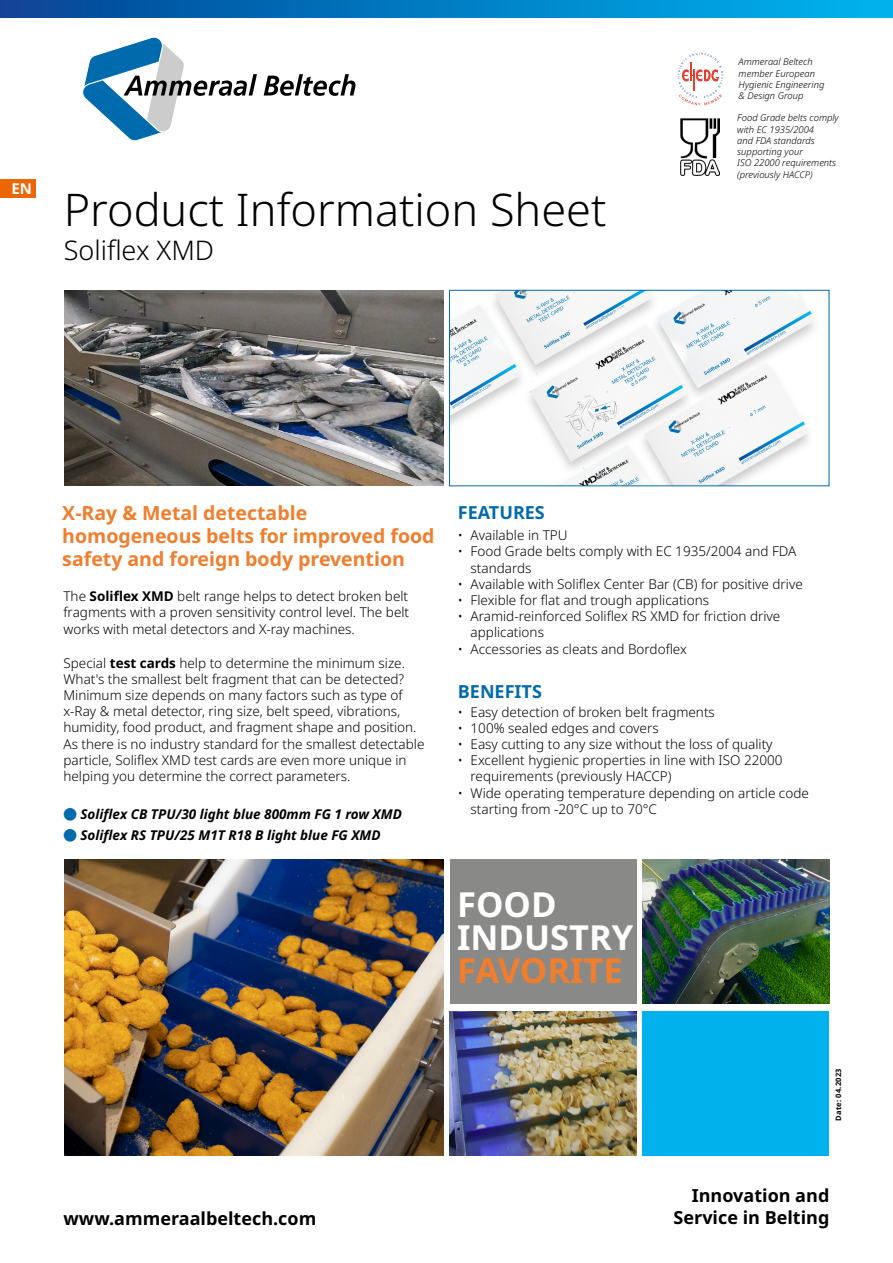
<style>
.page{position:relative;width:893px;height:1263px;background:#fff}
.page>*{position:absolute;margin:0;border:0;box-sizing:border-box;transform-origin:0 0}
.t1{font:300 45px "Noto Sans";color:#000}
.t2{font:700 34.5px/33px "Noto Sans";color:#fff}
.t3{font:700 34.5px "Noto Sans";color:#f07e2d}
.t4{font:300 27px "Noto Sans";color:#000}
.t5{font:700 19.5px/23.4px "Noto Sans";color:#f07e2d}
.t6{font:700 18px/21.6px "Noto Sans";color:#000;text-align:right}
.t7{font:700 18px "Noto Sans";color:#006bac}
.t8{font:700 15px "Noto Sans";color:#fff}
.t9{font:300 13.5px/16.2px "Noto Sans";color:#000}
.t10{font:italic 700 13.5px/20.4px "Noto Sans";color:#000}
.t11{font:italic 300 9.45px/11.2px "Noto Sans";color:#000}
.t12{font:700 7.5px "Noto Sans";letter-spacing:.03em;color:#000}
.s1{font-weight:700}
.s2{font-family:"Harvey Balls";font-weight:400;font-style:normal;color:#006bac}
</style>
<div class="page">
<svg style="left:82px;top:37px;width:175px;height:104px"></svg>
<svg style="left:264px;top:74px;width:91px;height:22px"></svg>
<div style="left:0;top:0;width:893px;height:18px;background:linear-gradient(to right,#054496,#00b6ef)"></div>
<img style="left:64px;top:859px;width:380px;height:296px">
<img style="left:642px;top:859px;width:187px;height:144px">
<img style="left:450px;top:1011px;width:186px;height:144px">
<div style="left:642px;top:1011px;width:187px;height:144px;background:#00b1eb"></div>
<img style="left:64px;top:290px;width:379px;height:196px">
<img style="left:451px;top:292px;width:363px;height:192px">
<div style="left:449px;top:290px;width:380px;height:196px;border:1px solid #006bac"></div>
<div style="left:450px;top:859px;width:186px;height:144px;background:#898988"></div>
<div style="left:0;top:179px;width:35px;height:19px;background:#ec6608"></div>
<svg style="left:677px;top:53px;width:46px;height:53px"></svg>
<img style="left:681px;top:119px;width:39px;height:56px">
<p class="t8" style="left:12px;top:178px;width:22px">EN</p>
<h1 class="t1" style="left:64px;top:178px;width:544px">Product Information Sheet</h1>
<h3 class="t4" style="left:64px;top:231px;width:152px">Soliflex XMD</h3>
<p class="t11" style="left:739px;top:56px;width:87px">Ammeraal Beltech member European<br>Hygienic Engineering &amp; Design Group</p>
<p class="t11" style="left:737px;top:113px;width:103px">Food Grade belts comply with EC 1935/2004<br>and FDA standards supporting your<br>ISO 22000 requirements (previously HACCP)</p>
<h3 class="t5" style="left:62px;top:501px;width:374px">X-Ray &amp; Metal detectable homogeneous belts for improved food safety and foreign body prevention</h3>
<p class="t9" style="left:63px;top:589px;width:347px;text-align:justify">The <span class="s1">Soliflex XMD</span> belt range helps to detect broken belt fragments with a proven sensitivity control level. The belt works with metal detectors and X-ray machines.</p>
<p class="t9" style="left:63px;top:655px;width:362px">Special <span class="s1">test cards</span> help to determine the minimum size.<br>What's the smallest belt fragment that can be detected?<br>Minimum size depends on many factors such as type of x-Ray &amp; metal detector, ring size, belt speed, vibrations, humidity, food product, and fragment shape and position.<br>As there is no industry standard for the smallest detectable particle, Soliflex XMD test cards are even more unique in helping you determine the correct parameters.</p>
<p class="t10" style="left:63px;top:804px;width:340px"><span class="s2">4</span> Soliflex CB TPU/30 light blue 800mm FG 1 row XMD<br><span class="s2">4</span> Soliflex RS TPU/25 M1T R18 B light blue FG XMD</p>
<h3 class="t7" style="left:458px;top:499px;width:89px">FEATURES</h3>
<p class="t9" style="left:458px;top:527px;width:111px">• Available in TPU</p>
<p class="t9" style="left:471px;top:544px;width:327px;text-indent:-13px">• Food Grade belts comply with EC 1935/2004 and FDA standards</p>
<p class="t9" style="left:458px;top:576px;width:346px">• Available with Soliflex Center Bar (CB) for positive drive</p>
<p class="t9" style="left:458px;top:592px;width:253px">• Flexible for flat and trough applications</p>
<p class="t9" style="left:471px;top:608px;width:311px;text-indent:-13px">• Aramid-reinforced Soliflex RS XMD for friction drive applications</p>
<p class="t9" style="left:458px;top:641px;width:231px">• Accessories as cleats and Bordoflex</p>
<h3 class="t7" style="left:458px;top:678px;width:86px">BENEFITS</h3>
<p class="t9" style="left:458px;top:704px;width:259px">• Easy detection of broken belt fragments</p>
<p class="t9" style="left:458px;top:720px;width:202px">• 100% sealed edges and covers</p>
<p class="t9" style="left:458px;top:736px;width:316px">• Easy cutting to any size without the loss of quality</p>
<p class="t9" style="left:471px;top:752px;width:314px;text-indent:-13px">• Excellent hygienic properties in line with ISO 22000 requirements (previously HACCP)</p>
<p class="t9" style="left:471px;top:785px;width:340px;text-indent:-13px">• Wide operating temperature depending on article code starting from -20°C up to 70°C</p>
<h2 class="t2" style="left:457px;top:888px;width:178px">FOOD<br>INDUSTRY</h2>
<h2 class="t3" style="left:457px;top:946px;width:167px">FAVORITE</h2>
<h3 class="t6" style="left:64px;top:1208px;width:254px">www.ammeraalbeltech.com</h3>
<p class="t12" style="left:833px;top:1121px;width:54px;rotate:-90deg">Date: 04.2023</p>
<h3 class="t6" style="left:674px;top:1185px;width:157px">Innovation and<br>Service in Belting</h3>
</div>
